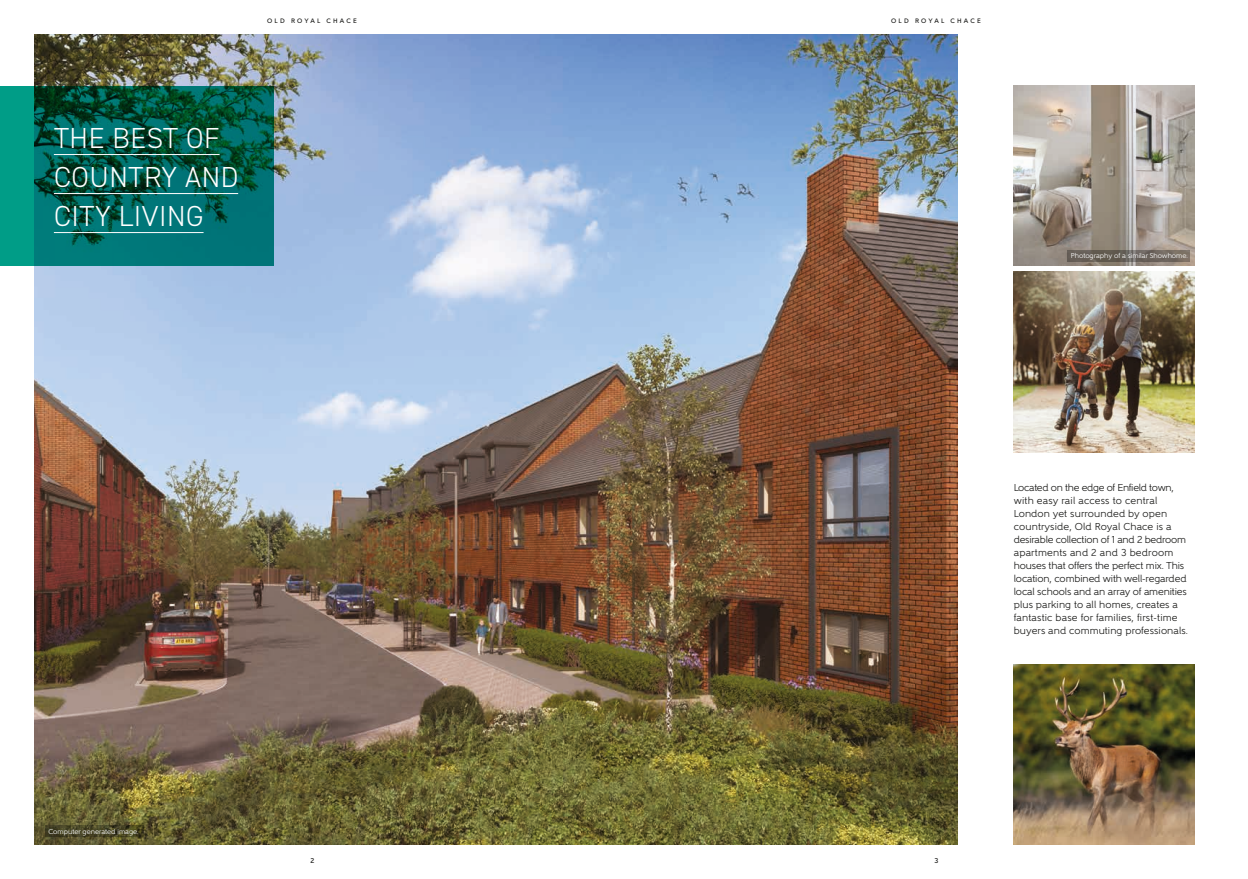
<style>
.page{position:relative;width:1248px;height:879px;background:#fff}
.page>*{position:absolute;margin:0;border:0;box-sizing:border-box;transform-origin:0 0}
.t1{font:300 29px/39px "DIN2014";letter-spacing:.02em;color:#fff}
.t2{font:10px/13px "Gentleman 500";letter-spacing:.005em;color:#1d1d1b}
.t3{font:7px "Gentleman 500";color:#fff}
.t4{font:500 7px "Gentleman 700";color:#1d1d1b}
.t5{font:500 6.4px "Gentleman 700";letter-spacing:.35em;color:#1d1d1b}
</style>
<div class="page">
<img style="left:34px;top:34px;width:923px;height:811px">
<svg style="left:0;top:86px;width:274px;height:179px;background:#00685c"></svg>
<hr style="left:54px;top:154px;width:165px;height:1px;background:#fff">
<hr style="left:54px;top:193px;width:184px;height:1px;background:#fff">
<hr style="left:54px;top:232px;width:149px;height:1px;background:#fff">
<img style="left:1013px;top:272px;width:181px;height:180px">
<img style="left:1013px;top:86px;width:181px;height:179px">
<img style="left:1013px;top:664px;width:181px;height:181px">
<svg style="left:1067px;top:250px;width:122px;height:12px"></svg>
<svg style="left:45px;top:825px;width:98px;height:12px"></svg>
<p class="t5" style="left:267px;top:18px;width:91px">OLD ROYAL CHACE</p>
<h1 class="t1" style="left:54px;top:118px;width:186px">THE BEST OF<br>COUNTRY AND<br>CITY LIVING</h1>
<p class="t5" style="left:891px;top:18px;width:91px">OLD ROYAL CHACE</p>
<p class="t3" style="left:1070px;top:253px;width:119px">Photography of a similar Showhome.</p>
<p class="t3" style="left:48px;top:829px;width:92px">Computer generated image.</p>
<p class="t2" style="left:1013px;top:481px;width:176px">Located on the edge of Enfield town, with easy rail access to central London yet surrounded by open countryside, Old Royal Chace is a desirable collection of 1 and 2 bedroom apartments and 2 and 3 bedroom houses that offers the perfect mix. This location, combined with well-regarded local schools and an array of amenities plus parking to all homes, creates a fantastic base for families, first-time buyers and commuting professionals.</p>
<p class="t4" style="left:310px;top:858px;width:5px">2</p>
<p class="t4" style="left:934px;top:858px;width:5px">3</p>
</div>
